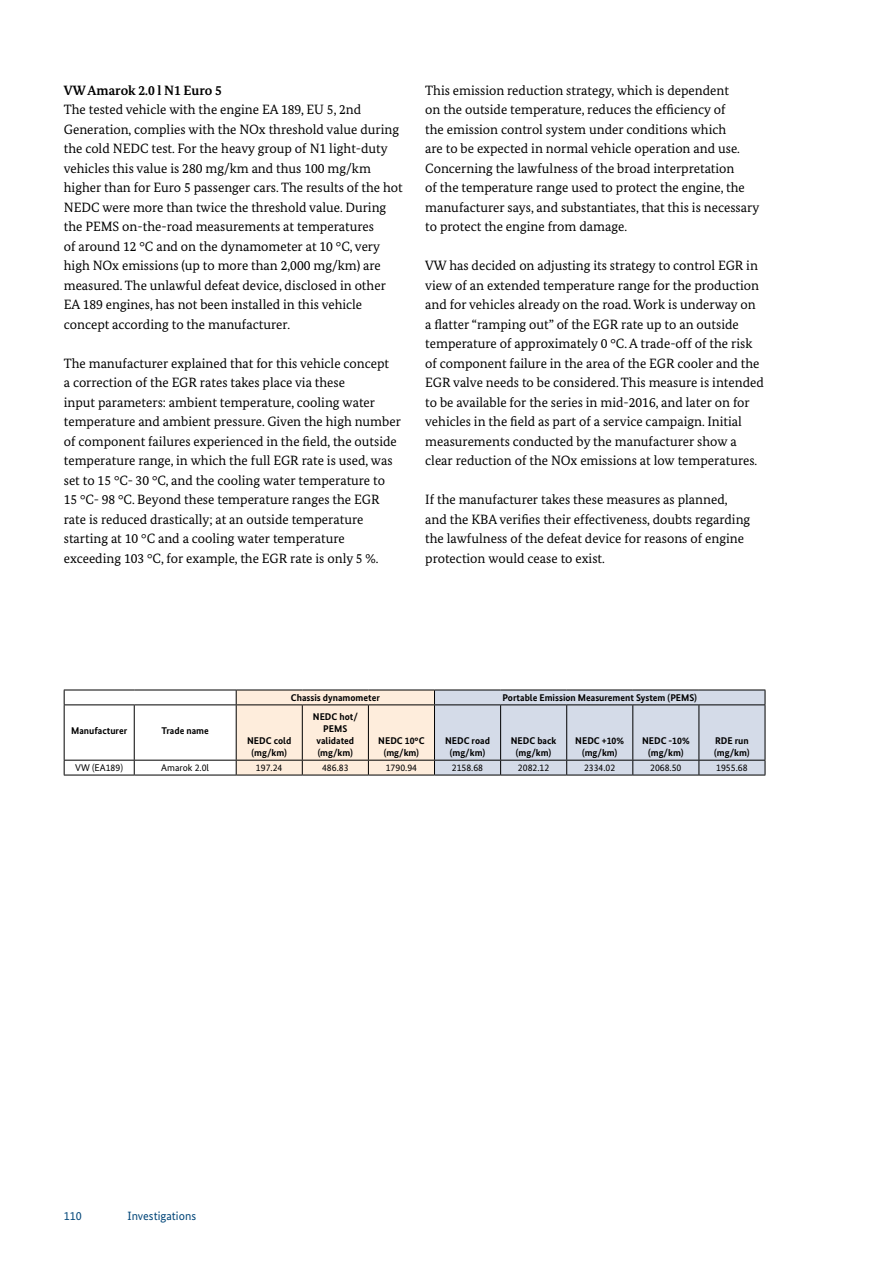
<style>
.page{position:relative;width:893px;height:1263px;background:#fff}
.page>*{position:absolute;margin:0;border:0;box-sizing:border-box;transform-origin:0 0}
.t1{font:13.5px/19.5px "Bundes Serif";color:#000}
.t2{font:700 13.5px "Bundes Serif";color:#000}
.t3{font:12px "Bundes Sans";color:#004578}
.t4{font:700 9.75px/12px "Bundes Sans";color:#000;text-align:center}
.t5{font:9.75px "Bundes Sans";color:#000}
</style>
<div class="page">
<hr style="left:64px;top:690px;width:70px;height:1px;background:#000">
<svg style="left:64px;top:690px;width:1px;height:14px"></svg>
<hr style="left:134px;top:690px;width:102px;height:1px;background:#000">
<hr style="left:64px;top:704px;width:70px;height:1px;background:#000">
<hr style="left:64px;top:705px;width:1px;height:55px;background:#000">
<hr style="left:134px;top:704px;width:102px;height:1px;background:#000">
<hr style="left:134px;top:705px;width:1px;height:55px;background:#000">
<hr style="left:64px;top:760px;width:70px;height:1px;background:#000">
<svg style="left:64px;top:760px;width:1px;height:15px"></svg>
<hr style="left:134px;top:760px;width:102px;height:1px;background:#000">
<svg style="left:134px;top:760px;width:1px;height:15px"></svg>
<svg style="left:236px;top:690px;width:530px;height:85px;background:#d8d6d8"></svg>
<hr style="left:64px;top:775px;width:70px;height:1px;background:#000">
<hr style="left:134px;top:775px;width:102px;height:1px;background:#000">
<hr style="left:236px;top:775px;width:66px;height:1px;background:#000">
<hr style="left:302px;top:775px;width:66px;height:1px;background:#000">
<hr style="left:368px;top:775px;width:66px;height:1px;background:#000">
<hr style="left:434px;top:775px;width:67px;height:1px;background:#000">
<hr style="left:501px;top:775px;width:66px;height:1px;background:#000">
<hr style="left:567px;top:775px;width:66px;height:1px;background:#000">
<hr style="left:633px;top:775px;width:66px;height:1px;background:#000">
<hr style="left:699px;top:775px;width:66px;height:1px;background:#000">
<p class="t2" style="left:64px;top:82px;width:160px">VW Amarok 2.0 l N1 Euro 5</p>
<p class="t1" style="left:64px;top:100px;width:341px">The tested vehicle with the engine EA 189, EU 5, 2nd Generation, complies with the NOx threshold value during the cold NEDC test. For the heavy group of N1 light-duty vehicles this value is 280 mg/km and thus 100 mg/km higher than for Euro 5 passenger cars. The results of the hot NEDC were more than twice the threshold value. During the PEMS on-the-road measurements at temperatures<br>of around 12 °C and on the dynamometer at 10 °C, very high NOx emissions (up to more than 2,000 mg/km) are measured. The unlawful defeat device, disclosed in other EA 189 engines, has not been installed in this vehicle concept according to the manufacturer.</p>
<p class="t1" style="left:64px;top:353px;width:339px">The manufacturer explained that for this vehicle concept<br>a correction of the EGR rates takes place via these<br>input parameters: ambient temperature, cooling water temperature and ambient pressure. Given the high number of component failures experienced in the field, the outside temperature range, in which the full EGR rate is used, was set to 15 °C- 30 °C, and the cooling water temperature to 15 °C- 98 °C. Beyond these temperature ranges the EGR rate is reduced drastically; at an outside temperature starting at 10 °C and a cooling water temperature exceeding 103 °C, for example, the EGR rate is only 5 %.</p>
<p class="t1" style="left:425px;top:80px;width:336px">This emission reduction strategy, which is dependent<br>on the outside temperature, reduces the efficiency of<br>the emission control system under conditions which<br>are to be expected in normal vehicle operation and use.<br>Concerning the lawfulness of the broad interpretation<br>of the temperature range used to protect the engine, the manufacturer says, and substantiates, that this is necessary to protect the engine from damage.</p>
<p class="t1" style="left:425px;top:256px;width:340px">VW has decided on adjusting its strategy to control EGR in view of an extended temperature range for the production and for vehicles already on the road. Work is underway on a flatter “ramping out” of the EGR rate up to an outside temperature of approximately 0 °C. A trade-off of the risk of component failure in the area of the EGR cooler and the EGR valve needs to be considered. This measure is intended to be available for the series in mid-2016, and later on for vehicles in the field as part of a service campaign. Initial measurements conducted by the manufacturer show a clear reduction of the NOx emissions at low temperatures.</p>
<p class="t1" style="left:425px;top:489px;width:327px">If the manufacturer takes these measures as planned, and the KBA verifies their effectiveness, doubts regarding the lawfulness of the defeat device for reasons of engine protection would cease to exist.</p>
<p class="t4" style="left:71px;top:724px;width:58px">Manufacturer</p>
<p class="t4" style="left:162px;top:724px;width:49px">Trade name</p>
<p class="t4" style="left:291px;top:691px;width:91px">Chassis dynamometer</p>
<p class="t4" style="left:502px;top:691px;width:196px">Portable Emission Measurement System (PEMS)</p>
<p class="t4" style="left:247px;top:734px;width:46px">NEDC cold (mg/km)</p>
<p class="t4" style="left:313px;top:710px;width:47px">NEDC hot/<br>PEMS validated (mg/km)</p>
<p class="t4" style="left:378px;top:734px;width:48px">NEDC 10°C (mg/km)</p>
<p class="t4" style="left:445px;top:734px;width:46px">NEDC road (mg/km)</p>
<p class="t4" style="left:511px;top:734px;width:47px">NEDC back (mg/km)</p>
<p class="t4" style="left:575px;top:734px;width:50px">NEDC +10% (mg/km)</p>
<p class="t4" style="left:642px;top:734px;width:49px">NEDC -10% (mg/km)</p>
<p class="t4" style="left:714px;top:734px;width:37px;text-align:left">RDE run (mg/km)</p>
<p class="t5" style="left:75px;top:762px;width:49px">VW (EA189)</p>
<p class="t5" style="left:161px;top:762px;width:49px">Amarok 2.0l</p>
<p class="t5" style="left:256px;top:762px;width:28px">197.24</p>
<p class="t5" style="left:322px;top:762px;width:28px">486.83</p>
<p class="t5" style="left:386px;top:762px;width:33px">1790.94</p>
<p class="t5" style="left:452px;top:762px;width:33px">2158.68</p>
<p class="t5" style="left:518px;top:762px;width:33px">2082.12</p>
<p class="t5" style="left:584px;top:762px;width:33px">2334.02</p>
<p class="t5" style="left:650px;top:762px;width:33px">2068.50</p>
<p class="t5" style="left:716px;top:762px;width:33px">1955.68</p>
<p class="t3" style="left:64px;top:1209px;width:19px">110</p>
<p class="t3" style="left:128px;top:1209px;width:70px">Investigations</p>
</div>
